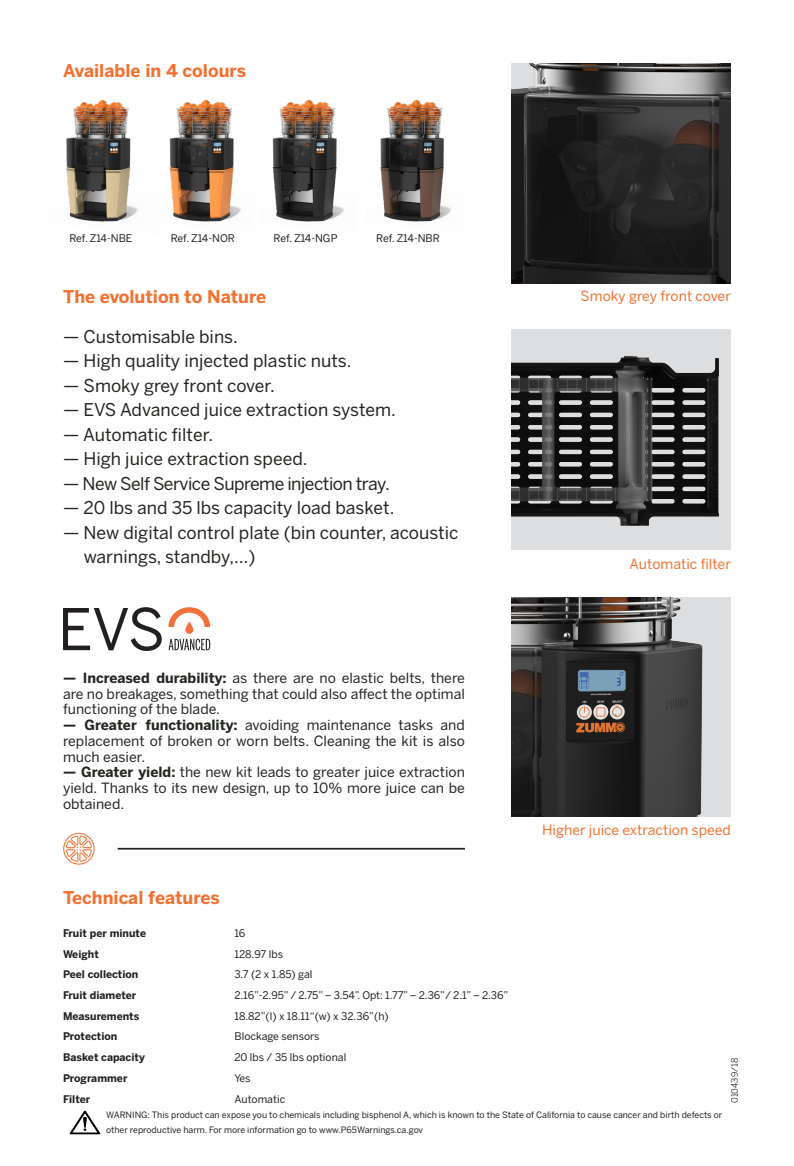
<style>
.page{position:relative;width:794px;height:1166px;background:#fff}
.page>*{position:absolute;margin:0;border:0;box-sizing:border-box;transform-origin:0 0}
.t1{font:17.5px/24.5px "Benton Sans";color:#222620}
.t2{font:700 17.5px "Benton Sans";color:#f37130}
.t3{font:17.5px "Benton Sans";letter-spacing:-.03em;color:#222620}
.t4{font:14px/15.8px "Benton Sans";color:#222620;text-align:justify}
.t5{font:14px "Benton Sans";color:#f37130}
.t6{font:10.5px "Benton Sans";color:#231f20}
.t7{font:700 10.5px "Benton Sans";color:#231f20}
.t8{font:8.75px/15.8px "Benton Sans";color:#231f20}
.t9{font:8.75px "Benton Sans";color:#231f20}
.s1{font-weight:700}
</style>
<div class="page">
<svg style="left:168px;top:607px;width:42px;height:20px"></svg>
<svg style="left:185px;top:621px;width:8px;height:13px"></svg>
<svg style="left:63px;top:607px;width:99px;height:44px"></svg>
<svg style="left:169px;top:639px;width:41px;height:11px"></svg>
<img style="left:66px;top:99px;width:72px;height:123px">
<img style="left:169px;top:99px;width:72px;height:123px">
<img style="left:272px;top:99px;width:72px;height:123px">
<img style="left:380px;top:99px;width:71px;height:123px">
<img style="left:511px;top:63px;width:220px;height:220px">
<img style="left:511px;top:329px;width:219px;height:220px">
<svg style="left:63px;top:833px;width:32px;height:31px"></svg>
<hr style="left:118px;top:848px;width:347px;height:1px;background:#222620">
<img style="left:511px;top:597px;width:220px;height:220px">
<img style="left:70px;top:1110px;width:31px;height:24px">
<p class="t2" style="left:63px;top:60px;width:184px">Available in 4 colours</p>
<p class="t6" style="left:69px;top:232px;width:65px">Ref. Z14-NBE</p>
<p class="t6" style="left:171px;top:232px;width:66px">Ref. Z14-NOR</p>
<p class="t6" style="left:274px;top:232px;width:65px">Ref. Z14-NGP</p>
<p class="t6" style="left:376px;top:232px;width:65px">Ref. Z14-NBR</p>
<p class="t2" style="left:63px;top:286px;width:205px">The evolution to Nature</p>
<p class="t1" style="left:63px;top:324px;width:176px">— Customisable bins.</p>
<p class="t1" style="left:63px;top:348px;width:290px">— High quality injected plastic nuts.</p>
<p class="t1" style="left:63px;top:373px;width:213px">— Smoky grey front cover.</p>
<p class="t1" style="left:63px;top:397px;width:334px">— EVS Advanced juice extraction system.</p>
<p class="t1" style="left:63px;top:422px;width:151px">— Automatic filter.</p>
<p class="t1" style="left:63px;top:446px;width:246px">— High juice extraction speed.</p>
<p class="t3" style="left:63px;top:473px;width:328px">— New Self Service Supreme injection tray.</p>
<p class="t1" style="left:63px;top:495px;width:333px">— 20 lbs and 35 lbs capacity load basket.</p>
<p class="t1" style="left:84px;top:520px;width:376px;text-indent:-20px">— New digital control plate (bin counter, acoustic warnings, standby,…)</p>
<p class="t5" style="left:580px;top:288px;width:152px">Smoky grey front cover</p>
<p class="t5" style="left:629px;top:556px;width:103px">Automatic filter</p>
<p class="t4" style="left:63px;top:670px;width:403px"><span class="s1">— Increased durability:</span> as there are no elastic belts, there are no breakages, something that could also affect the optimal functioning of the blade.</p>
<p class="t4" style="left:63px;top:717px;width:403px"><span class="s1">— Greater functionality:</span> avoiding maintenance tasks and replacement of broken or worn belts. Cleaning the kit is also much easier.</p>
<p class="t4" style="left:63px;top:764px;width:403px"><span class="s1">— Greater yield:</span> the new kit leads to greater juice extraction yield. Thanks to its new design, up to 10% more juice can be obtained.</p>
<p class="t2" style="left:63px;top:887px;width:158px">Technical features</p>
<p class="t7" style="left:63px;top:927px;width:85px">Fruit per minute</p>
<p class="t7" style="left:63px;top:947px;width:37px">Weight</p>
<p class="t7" style="left:63px;top:968px;width:77px">Peel collection</p>
<p class="t7" style="left:63px;top:989px;width:75px">Fruit diameter</p>
<p class="t7" style="left:63px;top:1009px;width:78px">Measurements</p>
<p class="t7" style="left:63px;top:1030px;width:56px">Protection</p>
<p class="t7" style="left:63px;top:1051px;width:83px">Basket capacity</p>
<p class="t7" style="left:63px;top:1072px;width:66px">Programmer</p>
<p class="t7" style="left:63px;top:1092px;width:29px">Filter</p>
<p class="t6" style="left:234px;top:927px;width:12px">16</p>
<p class="t6" style="left:234px;top:947px;width:50px">128.97 lbs</p>
<p class="t6" style="left:234px;top:968px;width:79px">3.7 (2 x 1.85) gal</p>
<p class="t6" style="left:234px;top:989px;width:275px">2.16”-2.95” / 2.75” – 3.54”. Opt: 1.77” – 2.36”/ 2.1” – 2.36”</p>
<p class="t6" style="left:234px;top:1010px;width:156px">18.82”(l) x 18.11“(w) x 32.36”(h)</p>
<p class="t6" style="left:234px;top:1030px;width:87px">Blockage sensors</p>
<p class="t6" style="left:234px;top:1051px;width:113px">20 lbs / 35 lbs optional</p>
<p class="t6" style="left:234px;top:1072px;width:18px">Yes</p>
<p class="t6" style="left:234px;top:1092px;width:52px">Automatic</p>
<p class="t5" style="left:542px;top:822px;width:190px">Higher juice extraction speed</p>
<p class="t9" style="left:729px;top:1103px;width:46px;rotate:-90deg">010439/18</p>
<p class="t8" style="left:106px;top:1106px;width:618px">WARNING: This product can expose you to chemicals including bisphenol A, which is known to the State of California to cause cancer and birth defects or other reproductive harm. For more information go to www.P65Warnings.ca.gov</p>
</div>
